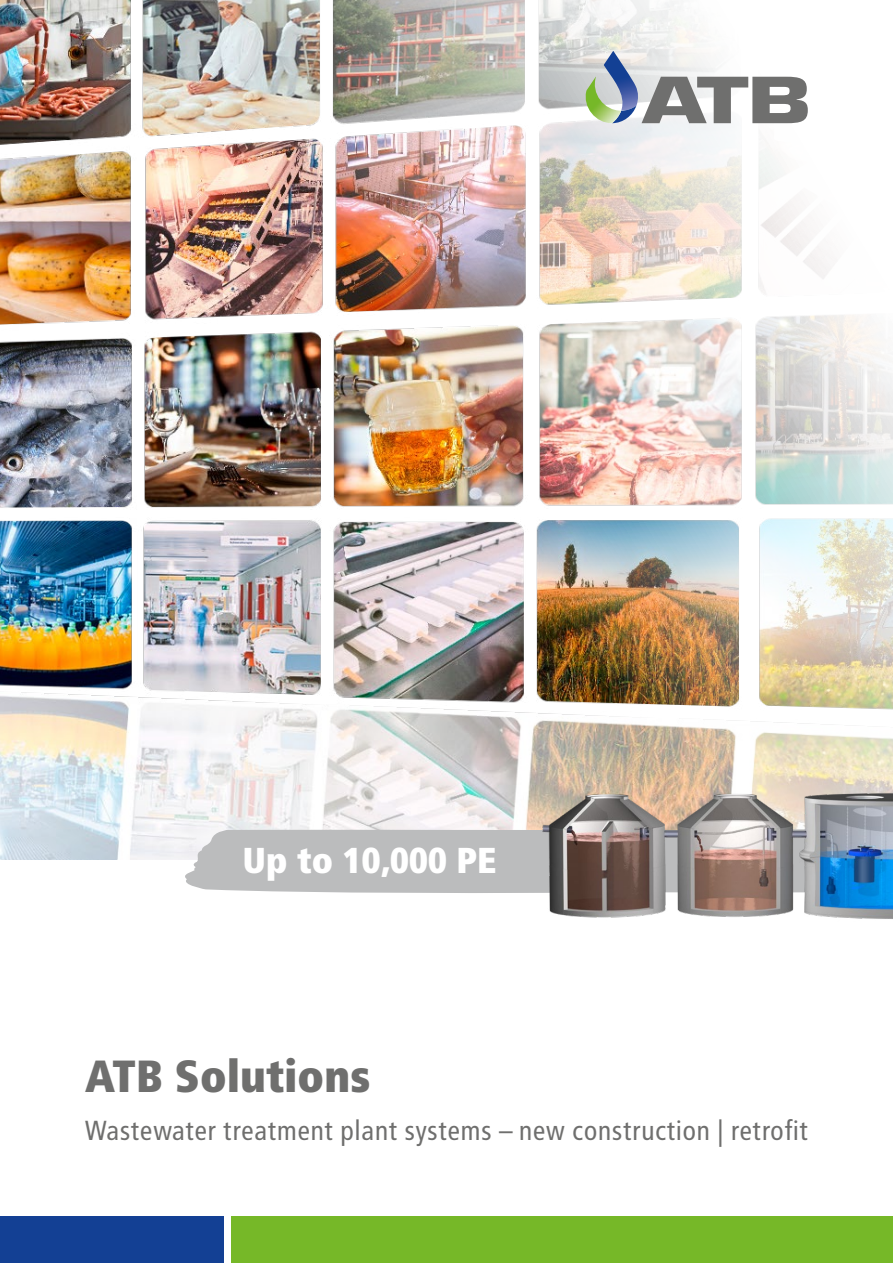
<style>
.page{position:relative;width:893px;height:1263px;background:#fff}
.page>*{position:absolute;margin:0;border:0;box-sizing:border-box;transform-origin:0 0}
.t1{font:45px "BVG Fett";color:#6f6f6e}
.t2{font:36px "BVG Fett";color:#fff}
.t3{font:27.6px "BVG Normal";letter-spacing:-.005em;color:#6f6f6e}
</style>
<div class="page">
<div style="left:232px;top:1216px;width:661px;height:47px;background:#76b828"></div>
<div style="left:0;top:1216px;width:223px;height:47px;background:#134094"></div>
<img style="left:0;top:0;width:893px;height:859px">
<svg style="left:181px;top:829px;width:353px;height:64px;background:#bfc0c1"></svg>
<img style="left:534px;top:791px;width:359px;height:128px">
<img style="left:604px;top:51px;width:35px;height:26px">
<img style="left:583px;top:77px;width:29px;height:46px">
<svg style="left:612px;top:77px;width:196px;height:46px"></svg>
<h2 class="t2" style="left:242px;top:839px;width:256px">Up to 10,000 PE</h2>
<h1 class="t1" style="left:85px;top:1049px;width:287px">ATB Solutions</h1>
<p class="t3" style="left:85px;top:1115px;width:725px">Wastewater treatment plant systems – new construction | retrofit</p>
</div>
